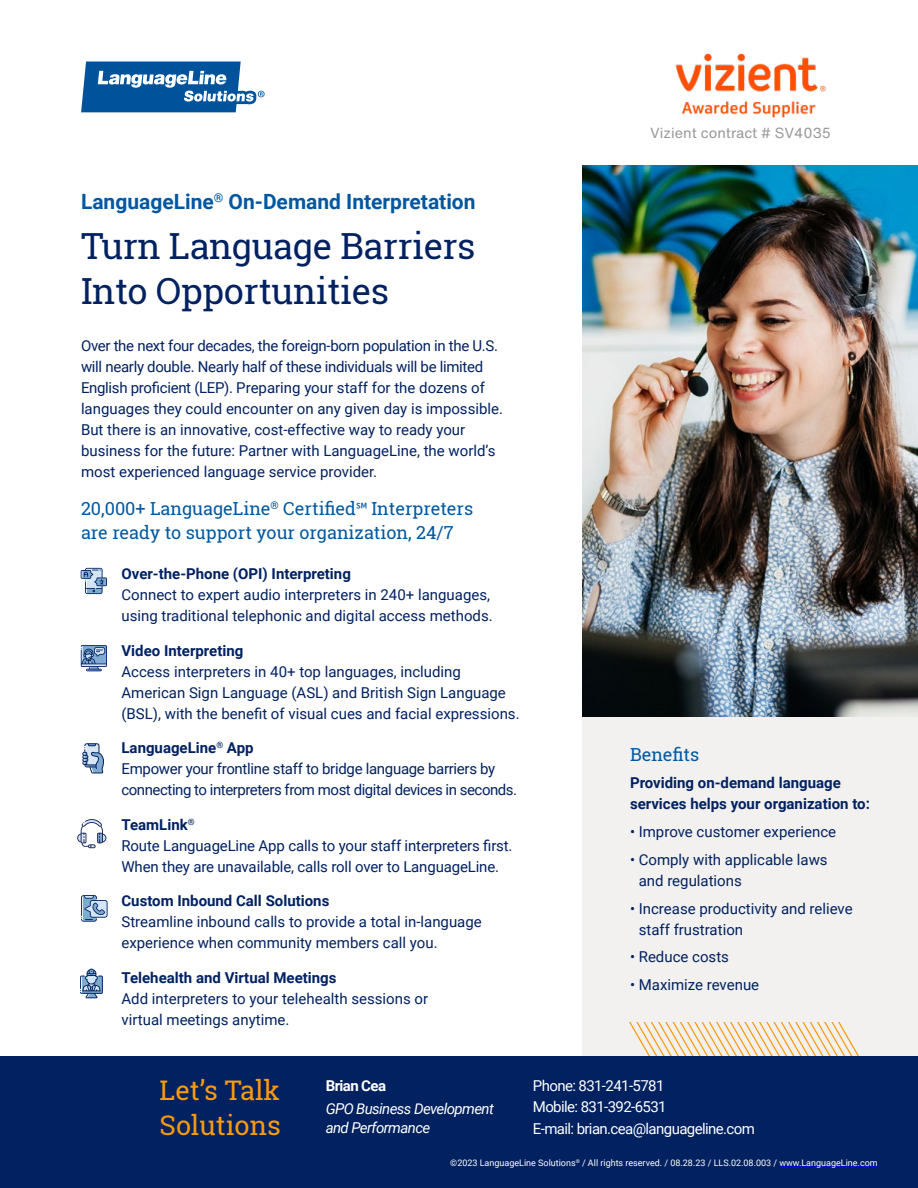
<style>
.page{position:relative;width:918px;height:1188px;background:#fff}
.page>*{position:absolute;margin:0;border:0;box-sizing:border-box;transform-origin:0 0}
.t1{font:36px/45px "Roboto Slab";letter-spacing:-.01em;color:#012161}
.t2{font:27px/34.5px "Roboto Slab";color:#fa9b0e}
.t3{font:700 21px "Roboto";color:#0057a1}
.t4{font:18px/24px "Roboto Slab";color:#0058a2}
.t5{font:15px/21px "Roboto";color:#012161}
.t6{font:700 15px/21px "Roboto";color:#012161}
.t7{font:15px/21px "Roboto";letter-spacing:-.03em;color:#012161}
.t8{font:15px/21.5px "Roboto";letter-spacing:-.04em;color:#fff}
.t9{font:italic 15px/19.5px "Roboto";letter-spacing:-.04em;color:#fff}
.t10{font:700 15px "Roboto";letter-spacing:-.04em;color:#fff}
.t11{font:14.4px "Helvetica Now Text";color:#999}
.t12{font:9px "Roboto";color:#fff}
.s1{font-family:"Source Code Variable"}
.s2{font-weight:700}
</style>
<div class="page">
<div style="left:583px;top:648px;width:335px;height:427px;background:#f2f1ef"></div>
<img style="left:583px;top:165px;width:335px;height:551px">
<svg style="left:81px;top:62px;width:184px;height:50px"></svg>
<svg style="left:81px;top:568px;width:26px;height:26px"></svg>
<svg style="left:81px;top:645px;width:26px;height:26px"></svg>
<svg style="left:82px;top:743px;width:22px;height:30px"></svg>
<svg style="left:81px;top:895px;width:27px;height:27px"></svg>
<svg style="left:80px;top:969px;width:23px;height:29px"></svg>
<svg style="left:77px;top:819px;width:29px;height:29px"></svg>
<img style="left:675px;top:53px;width:151px;height:65px">
<svg style="left:629px;top:1023px;width:230px;height:33px"></svg>
<div style="left:0;top:1056px;width:918px;height:132px;background:#012161"></div>
<hr style="left:779px;top:1166px;width:99px;height:1px;background:#00f">
<p class="t11" style="left:650px;top:122px;width:182px">Vizient contract # SV4035</p>
<h3 class="t3" style="left:81px;top:187px;width:396px">LanguageLine<sup>®</sup> On-Demand Interpretation</h3>
<h1 class="t1" style="left:81px;top:224px;width:396px">Turn Language Barriers<br>Into Opportunities</h1>
<p class="t5" style="left:81px;top:334px;width:424px">Over the next four decades, the foreign-born population in the U.S. will nearly double. Nearly half of these individuals will be limited English proficient (LEP). Preparing your staff for the dozens of languages they could encounter on any given day is impossible.<br>But there is an innovative, cost-effective way to ready your business for the future: Partner with LanguageLine, the world’s most experienced language service provider.</p>
<p class="t4" style="left:81px;top:496px;width:394px">20,000+ LanguageLine<sup>®</sup> Certified<span class="s1">℠</span> Interpreters are ready to support your organization, 24/7</p>
<p class="t6" style="left:122px;top:563px;width:231px">Over-the-Phone (OPI) Interpreting</p>
<p class="t5" style="left:122px;top:584px;width:373px">Connect to expert audio interpreters in 240+ languages, using traditional telephonic and digital access methods.</p>
<p class="t6" style="left:122px;top:640px;width:123px">Video Interpreting</p>
<p class="t5" style="left:122px;top:661px;width:400px">Access interpreters in 40+ top languages, including<br>American Sign Language (ASL) and British Sign Language (BSL), with the benefit of visual cues and facial expressions.</p>
<p class="t7" style="left:121px;top:737px;width:397px"><span class="s2">LanguageLine</span><sup>®</sup> <span class="s2">App<br></span>Empower your frontline staff to bridge language barriers by connecting to interpreters from most digital devices in seconds.</p>
<p class="t5" style="left:121px;top:814px;width:393px"><span class="s2">TeamLink</span><sup>®<br></sup>Route LanguageLine App calls to your staff interpreters first.<br>When they are unavailable, calls roll over to LanguageLine.</p>
<p class="t6" style="left:121px;top:890px;width:209px">Custom Inbound Call Solutions</p>
<p class="t5" style="left:121px;top:911px;width:362px">Streamline inbound calls to provide a total in-language experience when community members call you.</p>
<p class="t6" style="left:121px;top:967px;width:217px">Telehealth and Virtual Meetings</p>
<p class="t5" style="left:121px;top:988px;width:308px">Add interpreters to your telehealth sessions or virtual meetings anytime.</p>
<p class="t4" style="left:630px;top:743px;width:71px">Benefits</p>
<p class="t6" style="left:630px;top:772px;width:241px">Providing on-demand language services helps your organization to:</p>
<p class="t5" style="left:630px;top:821px;width:208px">• Improve customer experience</p>
<p class="t5" style="left:639px;top:849px;width:190px;text-indent:-9px">• Comply with applicable laws and regulations</p>
<p class="t5" style="left:639px;top:897px;width:216px;text-indent:-9px">• Increase productivity and relieve staff frustration</p>
<p class="t5" style="left:630px;top:946px;width:100px">• Reduce costs</p>
<p class="t5" style="left:630px;top:974px;width:131px">• Maximize revenue</p>
<h2 class="t2" style="left:160px;top:1073px;width:123px">Let’s Talk<br>Solutions</h2>
<p class="t10" style="left:326px;top:1075px;width:62px">Brian Cea</p>
<p class="t9" style="left:326px;top:1098px;width:170px">GPO Business Development and Performance</p>
<p class="t8" style="left:533px;top:1074px;width:224px">Phone: 831-241-5781<br>Mobile: 831-392-6531<br>E-mail: brian.cea@languageline.com</p>
<p class="t12" style="left:450px;top:1156px;width:429px">©2023 LanguageLine Solutions<sup>®</sup> / All rights reserved. / 08.28.23 / LLS.02.08.003 / www.LanguageLine.com</p>
</div>
